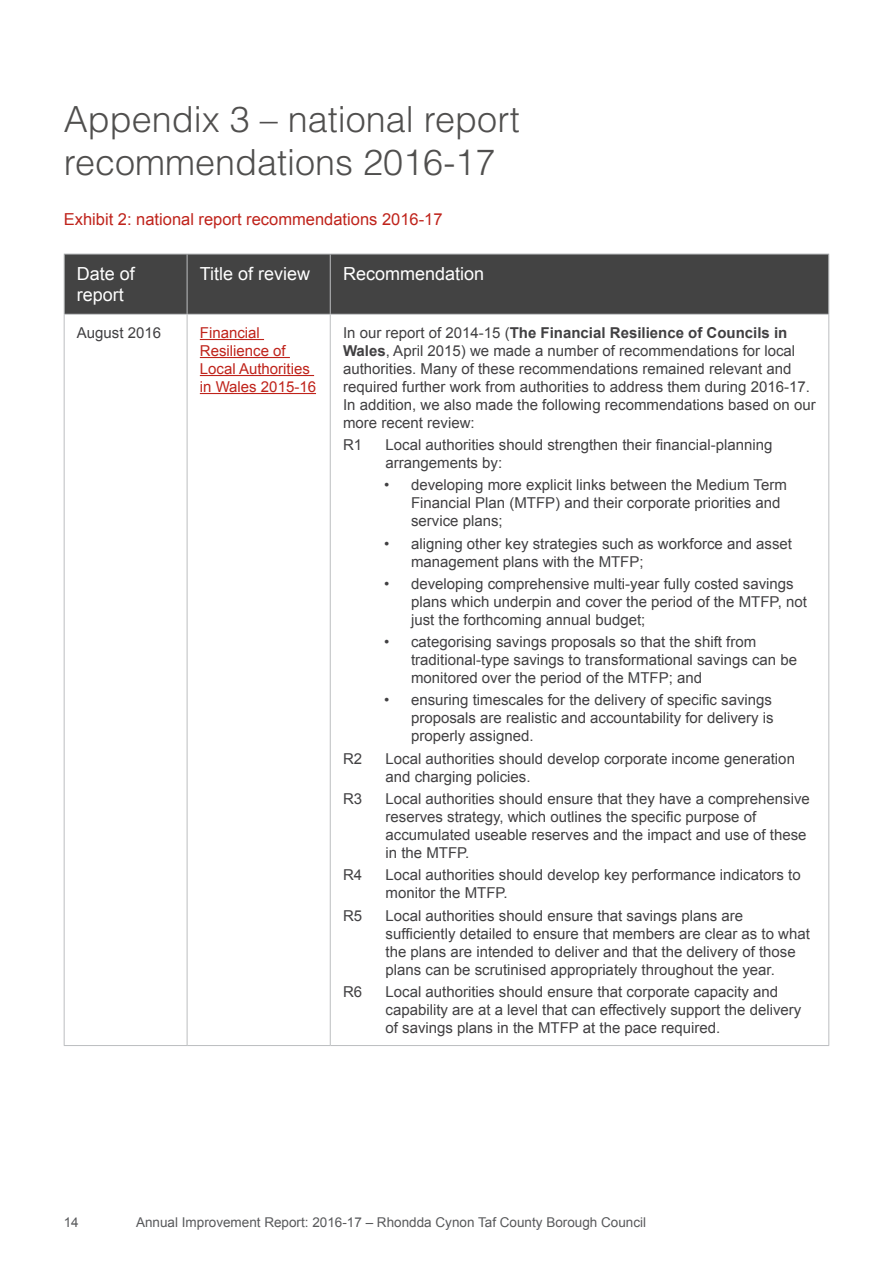
<style>
.page{position:relative;width:893px;height:1263px;background:#fff}
.page>*{position:absolute;margin:0;border:0;box-sizing:border-box;transform-origin:0 0}
.Part_Heading{font:300 36px/43.2px "Helvetica LT Std";color:#504f4e}
.Table_header_text{font:18px/21.6px "Arial";color:#fff}
.Exhibit_heading{font:16.5px "Arial";color:#bf231b}
.Table_text{font:15px/18px "Arial";color:#414042}
.Table_text-2{font:15px/18px "Arial";color:#bf231b}
.t1{font:13.5px "Arial";color:#58595b}
.s1{font-weight:700}
</style>
<div class="page">
<div style="left:65px;top:255px;width:763px;height:59px;background:#434343"></div>
<hr style="left:64px;top:254px;width:123px;height:1px;background:#bcbec0">
<hr style="left:64px;top:254px;width:1px;height:60px;background:#bcbec0">
<hr style="left:187px;top:254px;width:143px;height:1px;background:#bcbec0">
<hr style="left:187px;top:254px;width:1px;height:60px;background:#bcbec0">
<hr style="left:330px;top:254px;width:499px;height:1px;background:#bcbec0">
<hr style="left:330px;top:254px;width:1px;height:60px;background:#bcbec0">
<hr style="left:828px;top:254px;width:1px;height:60px;background:#bcbec0">
<hr style="left:64px;top:314px;width:123px;height:1px;background:#bcbec0">
<hr style="left:64px;top:315px;width:1px;height:730px;background:#bcbec0">
<hr style="left:187px;top:314px;width:143px;height:1px;background:#bcbec0">
<hr style="left:187px;top:315px;width:1px;height:730px;background:#bcbec0">
<hr style="left:330px;top:314px;width:499px;height:1px;background:#bcbec0">
<hr style="left:330px;top:315px;width:1px;height:730px;background:#bcbec0">
<hr style="left:828px;top:315px;width:1px;height:730px;background:#bcbec0">
<hr style="left:64px;top:1045px;width:123px;height:1px;background:#bcbec0">
<hr style="left:187px;top:1045px;width:143px;height:1px;background:#bcbec0">
<hr style="left:330px;top:1045px;width:499px;height:1px;background:#bcbec0">
<hr style="left:200px;top:339px;width:64px;height:1px;background:#bf231b">
<hr style="left:200px;top:357px;width:90px;height:1px;background:#bf231b">
<hr style="left:200px;top:375px;width:114px;height:1px;background:#bf231b">
<hr style="left:200px;top:393px;width:116px;height:1px;background:#bf231b">
<h2 class="Part_Heading" style="left:64px;top:97px;width:458px">Appendix 3 – national report recommendations 2016-17</h2>
<p class="Exhibit_heading" style="left:64px;top:208px;width:380px">Exhibit 2: national report recommendations 2016-17</p>
<p class="Table_header_text" style="left:77px;top:263px;width:60px">Date of report</p>
<p class="Table_header_text" style="left:200px;top:263px;width:112px">Title of review</p>
<p class="Table_header_text" style="left:343px;top:263px;width:143px">Recommendation</p>
<p class="Table_text" style="left:77px;top:324px;width:86px">August 2016</p>
<p class="Table_text-2" style="left:200px;top:324px;width:118px">Financial<br>Resilience of<br>Local Authorities in Wales 2015-16</p>
<p class="Table_text" style="left:343px;top:324px;width:474px">In our report of 2014-15 (<span class="s1">The Financial Resilience of Councils in Wales</span>, April 2015) we made a number of recommendations for local authorities. Many of these recommendations remained relevant and required further work from authorities to address them during 2016-17.<br>In addition, we also made the following recommendations based on our more recent review:</p>
<p class="Table_text" style="left:343px;top:436px;width:21px">R1</p>
<p class="Table_text" style="left:386px;top:436px;width:388px">Local authorities should strengthen their financial-planning arrangements by:</p>
<p class="Table_text" style="left:411px;top:476px;width:377px;text-indent:-27px">• developing more explicit links between the Medium Term<br>Financial Plan (MTFP) and their corporate priorities and service plans;</p>
<p class="Table_text" style="left:411px;top:535px;width:382px;text-indent:-27px">• aligning other key strategies such as workforce and asset management plans with the MTFP;</p>
<p class="Table_text" style="left:411px;top:575px;width:397px;text-indent:-27px">• developing comprehensive multi-year fully costed savings plans which underpin and cover the period of the MTFP, not just the forthcoming annual budget;</p>
<p class="Table_text" style="left:411px;top:633px;width:387px;text-indent:-27px">• categorising savings proposals so that the shift from traditional-type savings to transformational savings can be monitored over the period of the MTFP; and</p>
<p class="Table_text" style="left:411px;top:691px;width:364px;text-align:justify;text-indent:-27px">• ensuring timescales for the delivery of specific savings proposals are realistic and accountability for delivery is properly assigned.</p>
<p class="Table_text" style="left:343px;top:750px;width:21px">R2</p>
<p class="Table_text" style="left:386px;top:750px;width:411px">Local authorities should develop corporate income generation and charging policies.</p>
<p class="Table_text" style="left:343px;top:790px;width:21px">R3</p>
<p class="Table_text" style="left:386px;top:790px;width:426px">Local authorities should ensure that they have a comprehensive reserves strategy, which outlines the specific purpose of accumulated useable reserves and the impact and use of these in the MTFP.</p>
<p class="Table_text" style="left:343px;top:866px;width:21px">R4</p>
<p class="Table_text" style="left:386px;top:866px;width:417px">Local authorities should develop key performance indicators to monitor the MTFP.</p>
<p class="Table_text" style="left:343px;top:906px;width:21px">R5</p>
<p class="Table_text" style="left:386px;top:906px;width:426px">Local authorities should ensure that savings plans are sufficiently detailed to ensure that members are clear as to what the plans are intended to deliver and that the delivery of those plans can be scrutinised appropriately throughout the year.</p>
<p class="Table_text" style="left:343px;top:983px;width:21px">R6</p>
<p class="Table_text" style="left:386px;top:983px;width:417px">Local authorities should ensure that corporate capacity and capability are at a level that can effectively support the delivery of savings plans in the MTFP at the pace required.</p>
<p class="t1" style="left:64px;top:1213px;width:17px">14</p>
<p class="t1" style="left:136px;top:1213px;width:512px">Annual Improvement Report: 2016-17 – Rhondda Cynon Taf County Borough Council</p>
</div>
